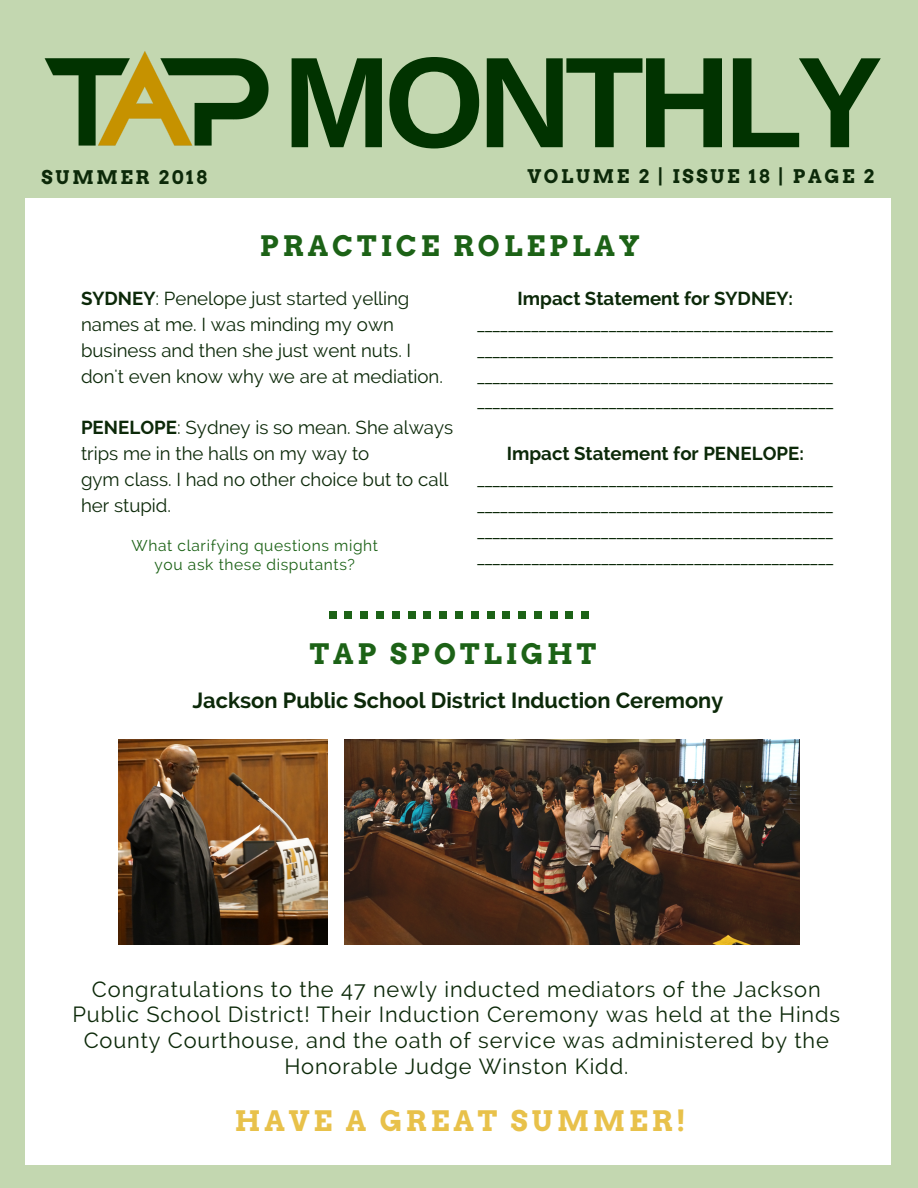
<style>
.page{position:relative;width:918px;height:1188px;background:#c3d7b0}
.page>*{position:absolute;margin:0;border:0;box-sizing:border-box;transform-origin:0 0}
.t1{font:700 129.15px "Arimo";letter-spacing:-.05em;color:#013300}
.t2{font:700 28.05px "Arvo";letter-spacing:.14em;color:#1c6216}
.t3{font:700 28.05px "Arvo";letter-spacing:.14em;color:#e8c14a}
.t4{font:21.75px/25.8px "Raleway";letter-spacing:.04em;color:#0c2909;text-align:center}
.t5{font:700 21.75px "Raleway";color:#0c2909}
.t6{font:18.75px/25.8px "Raleway";color:#0c2909}
.t7{font:700 18.75px "Raleway";color:#0c2909}
.t8{font:700 18.75px "Arvo";letter-spacing:.14em;color:#0c2909}
.t9{font:15.6px/19.2px "Raleway";letter-spacing:.04em;color:#1c6216;text-align:center}
.s1{font-weight:700}
</style>
<div class="page">
<div style="left:26px;top:198px;width:865px;height:966px;background:#fff"></div>
<img style="left:44px;top:51px;width:225px;height:95px">
<div style="left:566px;top:611px;width:7px;height:8px;background:#1c6216"></div>
<div style="left:550px;top:611px;width:8px;height:8px;background:#1c6216"></div>
<div style="left:581px;top:611px;width:8px;height:8px;background:#1c6216"></div>
<div style="left:534px;top:611px;width:8px;height:8px;background:#1c6216"></div>
<div style="left:360px;top:611px;width:8px;height:8px;background:#1c6216"></div>
<div style="left:376px;top:611px;width:8px;height:8px;background:#1c6216"></div>
<div style="left:392px;top:611px;width:8px;height:8px;background:#1c6216"></div>
<div style="left:345px;top:611px;width:7px;height:8px;background:#1c6216"></div>
<div style="left:329px;top:611px;width:8px;height:8px;background:#1c6216"></div>
<div style="left:423px;top:611px;width:8px;height:8px;background:#1c6216"></div>
<div style="left:471px;top:611px;width:8px;height:8px;background:#1c6216"></div>
<div style="left:487px;top:611px;width:7px;height:8px;background:#1c6216"></div>
<div style="left:502px;top:611px;width:8px;height:8px;background:#1c6216"></div>
<div style="left:439px;top:611px;width:8px;height:8px;background:#1c6216"></div>
<div style="left:518px;top:611px;width:8px;height:8px;background:#1c6216"></div>
<div style="left:455px;top:611px;width:8px;height:8px;background:#1c6216"></div>
<div style="left:408px;top:611px;width:8px;height:8px;background:#1c6216"></div>
<img style="left:344px;top:739px;width:456px;height:206px">
<img style="left:118px;top:739px;width:209px;height:206px">
<p class="t8" style="left:42px;top:166px;width:167px">SUMMER 2018</p>
<h1 class="t1" style="left:283px;top:30px;width:601px">MONTHLY</h1>
<p class="t8" style="left:527px;top:165px;width:104px">VOLUME</p>
<p class="t8" style="left:639px;top:165px;width:237px">2 | ISSUE 18 | PAGE 2</p>
<h2 class="t2" style="left:260px;top:230px;width:381px">PRACTICE ROLEPLAY</h2>
<p class="t6" style="left:81px;top:285px;width:363px"><span class="s1">SYDNEY</span>: Penelope just started yelling names at me. I was minding my own business and then she just went nuts. I don't even know why we are at mediation.</p>
<p class="t6" style="left:81px;top:415px;width:374px"><span class="s1">PENELOPE</span>: Sydney is so mean. She always trips me in the halls on my way to<br>gym class. I had no other choice but to call her stupid.</p>
<p class="t7" style="left:518px;top:287px;width:277px">Impact Statement for SYDNEY:</p>
<p class="t6" style="left:477px;top:311px;width:358px;text-align:justify">______________________________________________ ______________________________________________ ______________________________________________ ______________________________________________</p>
<p class="t7" style="left:507px;top:443px;width:299px">Impact Statement for PENELOPE:</p>
<p class="t6" style="left:477px;top:466px;width:358px;text-align:justify">______________________________________________ ______________________________________________ ______________________________________________ ______________________________________________</p>
<p class="t9" style="left:132px;top:536px;width:248px">What clarifying questions might you ask these disputants?</p>
<h2 class="t2" style="left:310px;top:637px;width:288px">TAP SPOTLIGHT</h2>
<p class="t5" style="left:192px;top:687px;width:532px">Jackson Public School District Induction Ceremony</p>
<p class="t4" style="left:73px;top:976px;width:769px">Congratulations to the 47 newly inducted mediators of the Jackson Public School District! Their Induction Ceremony was held at the Hinds County Courthouse, and the oath of service was administered by the Honorable Judge Winston Kidd.</p>
<h2 class="t3" style="left:235px;top:1104px;width:453px">HAVE A GREAT SUMMER!</h2>
</div>
